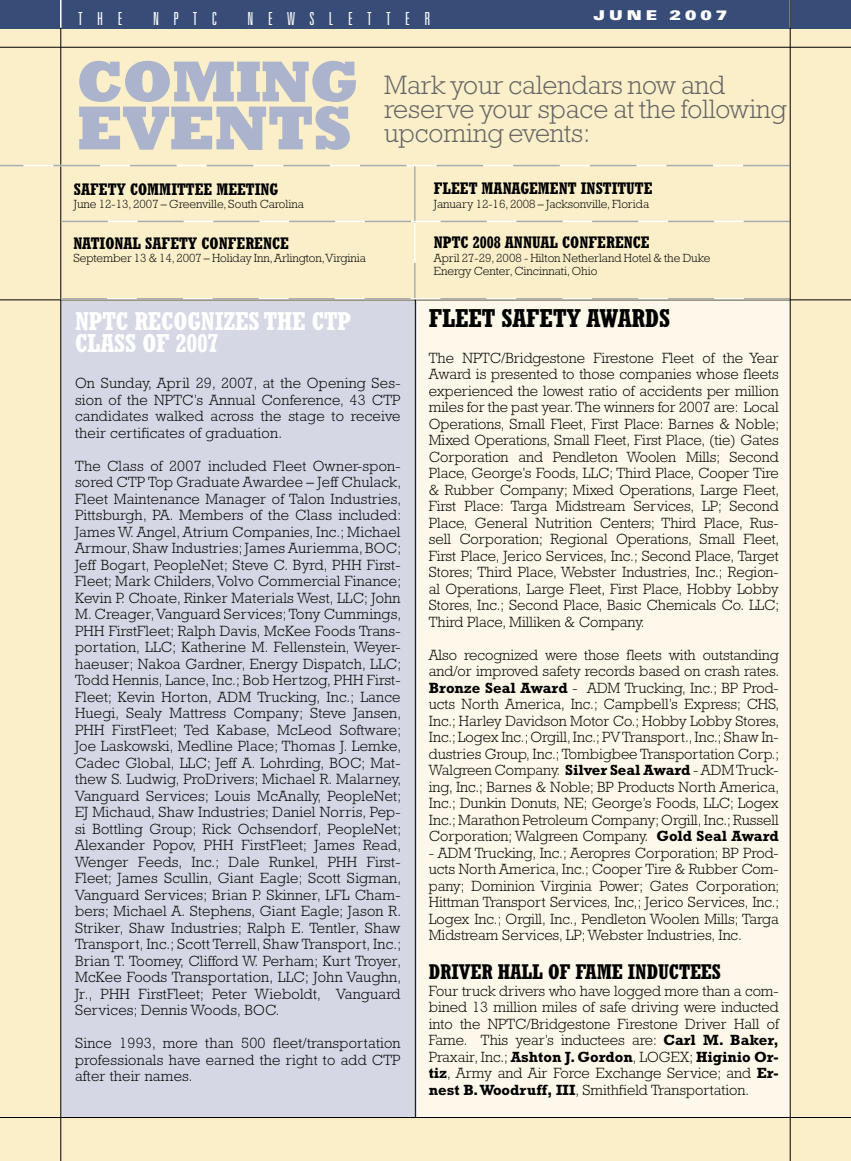
<style>
.page{position:relative;width:851px;height:1161px;background:#fff}
.page>*{position:absolute;margin:0;border:0;box-sizing:border-box;transform-origin:0 0}
.t1{font:800 63px "Rockwell";letter-spacing:-.02em;color:#abb4cc}
.t2{font:800 58.5px "Rockwell";letter-spacing:-.02em;color:#abb4cc}
.t3{font:300 27px/24px "Rockwell";color:#636363}
.t4{font:700 condensed 25.5px/22.5px "Rockwell";letter-spacing:-.01em;color:#fff}
.t5{font:700 condensed 25.5px "Rockwell";letter-spacing:-.01em;color:#000}
.t6{font:700 condensed 21px "Rockwell";letter-spacing:-.01em;color:#000}
.t7{font:300 ultra-condensed 18px "Univers";letter-spacing:.8em;color:#fff}
.t8{font:700 condensed 16.5px "Rockwell";color:#000}
.t9{font:300 15px/16.5px "Rockwell";color:#000;text-align:justify}
.t10{font:900 expanded 13.5px "Univers";letter-spacing:.3em;color:#fff}
.t11{font:300 12px/13.5px "Rockwell";color:#000}
.s1{font-weight:700}
</style>
<div class="page">
<div style="left:0;top:0;width:850px;height:1161px;background:#faefc9"></div>
<div style="left:415px;top:301px;width:375px;height:816px;background:#fdf8e9"></div>
<div style="left:62px;top:301px;width:355px;height:816px;background:#d5d8e4"></div>
<hr style="left:0;top:1117px;width:850px;height:1px;background:#000">
<div style="left:0;top:0;width:850px;height:29px;background:#374d78"></div>
<hr style="left:0;top:47px;width:850px;height:1px;background:#000">
<hr style="left:60px;top:28px;width:1px;height:1133px;background:#000">
<hr style="left:60px;top:0;width:2px;height:28px;background:#fff">
<hr style="left:0;top:299px;width:850px;height:1px;background:#000">
<hr style="left:415px;top:299px;width:1px;height:819px;background:#000">
<svg style="left:0;top:165px;width:789px;height:155px"></svg>
<hr style="left:789px;top:0;width:1px;height:1161px;background:#000">
<p class="t7" style="left:78px;top:10px;width:46px">THE</p>
<p class="t7" style="left:153px;top:10px;width:65px">NPTC</p>
<p class="t7" style="left:248px;top:10px;width:184px">NEWSLETTER</p>
<p class="t10" style="left:593px;top:7px;width:135px">JUNE 2007</p>
<p class="t2" style="left:76px;top:48px;width:284px">COMING</p>
<p class="t1" style="left:76px;top:92px;width:277px">EVENTS</p>
<p class="t8" style="left:74px;top:179px;width:206px">SAFETY COMMITTEE MEETING</p>
<p class="t11" style="left:74px;top:197px;width:231px">June 12-13, 2007 – Greenville, South Carolina</p>
<p class="t8" style="left:73px;top:233px;width:217px">NATIONAL SAFETY CONFERENCE</p>
<p class="t11" style="left:73px;top:252px;width:294px">September 13 &amp; 14, 2007 – Holiday Inn, Arlington, Virginia</p>
<p class="t3" style="left:384px;top:73px;width:404px">Mark your calendars now and reserve your space at the following upcoming events:</p>
<p class="t8" style="left:434px;top:179px;width:220px">FLEET MANAGEMENT INSTITUTE</p>
<p class="t11" style="left:434px;top:197px;width:217px">January 12-16, 2008 – Jacksonville, Florida</p>
<p class="t8" style="left:434px;top:233px;width:217px">NPTC 2008 ANNUAL CONFERENCE</p>
<p class="t11" style="left:434px;top:251px;width:278px">April 27-29, 2008 - Hilton Netherland Hotel &amp; the Duke<br>Energy Center, Cincinnati, Ohio</p>
<p class="t4" style="left:75px;top:310px;width:277px">NPTC RECOGNIZES THE CTP<br>CLASS OF 2007</p>
<p class="t9" style="left:75px;top:375px;width:327px">On Sunday, April 29, 2007, at the Opening Ses&shy;sion of the NPTC’s Annual Conference, 43 CTP candidates walked across the stage to receive their certificates of graduation.</p>
<p class="t9" style="left:75px;top:458px;width:327px">The Class of 2007 included Fleet Owner-spon&shy;sored CTP Top Graduate Awardee – Jeff Chulack, Fleet Maintenance Manager of Talon Industries, Pittsburgh, PA. Members of the Class included:<br>James W. Angel, Atrium Companies, Inc.; Michael Armour, Shaw Industries; James Auriemma, BOC; Jeff Bogart, PeopleNet; Steve C. Byrd, PHH First-Fleet; Mark Childers, Volvo Commercial Finance; Kevin P. Choate, Rinker Materials West, LLC; John M. Creager, Vanguard Services; Tony Cummings, PHH FirstFleet; Ralph Davis, McKee Foods Trans&shy;portation, LLC; Katherine M. Fellenstein, Weyer&shy;haeuser; Nakoa Gardner, Energy Dispatch, LLC; Todd Hennis, Lance, Inc.; Bob Hertzog, PHH First-Fleet; Kevin Horton, ADM Trucking, Inc.; Lance Huegi, Sealy Mattress Company; Steve Jansen, PHH FirstFleet; Ted Kabase, McLeod Software; Joe Laskowski, Medline Place; Thomas J. Lemke, Cadec Global, LLC; Jeff A. Lohrding, BOC; Mat&shy;thew S. Ludwig, ProDrivers; Michael R. Malarney, Vanguard Services; Louis McAnally, PeopleNet; EJ Michaud, Shaw Industries; Daniel Norris, Pep&shy;si Bottling Group; Rick Ochsendorf, PeopleNet; Alexander Popov, PHH FirstFleet; James Read, Wenger Feeds, Inc.; Dale Runkel, PHH First-Fleet; James Scullin, Giant Eagle; Scott Sigman, Vanguard Services; Brian P. Skinner, LFL Cham&shy;bers; Michael A. Stephens, Giant Eagle; Jason R.<br>Striker, Shaw Industries; Ralph E. Tentler, Shaw Transport, Inc.; Scott Terrell, Shaw Transport, Inc.; Brian T. Toomey, Clifford W. Perham; Kurt Troyer, McKee Foods Transportation, LLC; John Vaughn, Jr., PHH FirstFleet; Peter Wieboldt, Vanguard Services; Dennis Woods, BOC.</p>
<p class="t9" style="left:75px;top:1035px;width:327px">Since 1993, more than 500 fleet/transportation professionals have earned the right to add CTP after their names.</p>
<p class="t5" style="left:429px;top:303px;width:243px">FLEET SAFETY AWARDS</p>
<p class="t9" style="left:429px;top:350px;width:352px">The NPTC/Bridgestone Firestone Fleet of the Year Award is presented to those companies whose fleets experienced the lowest ratio of accidents per million miles for the past year. The winners for 2007 are: Local Operations, Small Fleet, First Place: Barnes &amp; Noble; Mixed Operations, Small Fleet, First Place, (tie) Gates Corporation and Pendleton Woolen Mills; Second Place, George’s Foods, LLC; Third Place, Cooper Tire &amp; Rubber Company; Mixed Operations, Large Fleet, First Place: Targa Midstream Services, LP; Second Place, General Nutrition Centers; Third Place, Rus&shy;sell Corporation; Regional Operations, Small Fleet, First Place, Jerico Services, Inc.; Second Place, Target Stores; Third Place, Webster Industries, Inc.; Region&shy;al Operations, Large Fleet, First Place, Hobby Lobby Stores, Inc.; Second Place, Basic Chemicals Co. LLC; Third Place, Milliken &amp; Company.</p>
<p class="t9" style="left:429px;top:647px;width:352px">Also recognized were those fleets with outstanding and/or improved safety records based on crash rates.<br><span class="s1">Bronze Seal Award</span> - ADM Trucking, Inc.; BP Prod&shy;ucts North America, Inc.; Campbell’s Express; CHS, Inc.; Harley Davidson Motor Co.; Hobby Lobby Stores, Inc.; Logex Inc.; Orgill, Inc.; PV Transport., Inc.; Shaw In&shy;dustries Group, Inc.; Tombigbee Transportation Corp.; Walgreen Company. <span class="s1">Silver Seal Award</span> - ADM Truck&shy;ing, Inc.; Barnes &amp; Noble; BP Products North America, Inc.; Dunkin Donuts, NE; George’s Foods, LLC; Logex Inc.; Marathon Petroleum Company; Orgill, Inc.; Russell Corporation; Walgreen Company. <span class="s1">Gold Seal Award</span></p>
<p class="t9" style="left:429px;top:845px;width:352px">- ADM Trucking, Inc.; Aeropres Corporation; BP Prod&shy;ucts North America, Inc.; Cooper Tire &amp; Rubber Com&shy;pany; Dominion Virginia Power; Gates Corporation; Hittman Transport Services, Inc,; Jerico Services, Inc.; Logex Inc.; Orgill, Inc., Pendleton Woolen Mills; Targa Midstream Services, LP; Webster Industries, Inc.</p>
<p class="t6" style="left:429px;top:960px;width:294px">DRIVER HALL OF FAME INDUCTEES</p>
<p class="t9" style="left:429px;top:983px;width:351px">Four truck drivers who have logged more than a com&shy;bined 13 million miles of safe driving were inducted into the NPTC/Bridgestone Firestone Driver Hall of Fame. This year’s inductees are: <span class="s1">Carl M. Baker, </span>Praxair, Inc.; <span class="s1">Ashton J. Gordon</span>, LOGEX; <span class="s1">Higinio Or&shy;tiz</span>, Army and Air Force Exchange Service; and <span class="s1">Er&shy;nest B. Woodruff, III</span>, Smithfield Transportation.</p>
</div>
